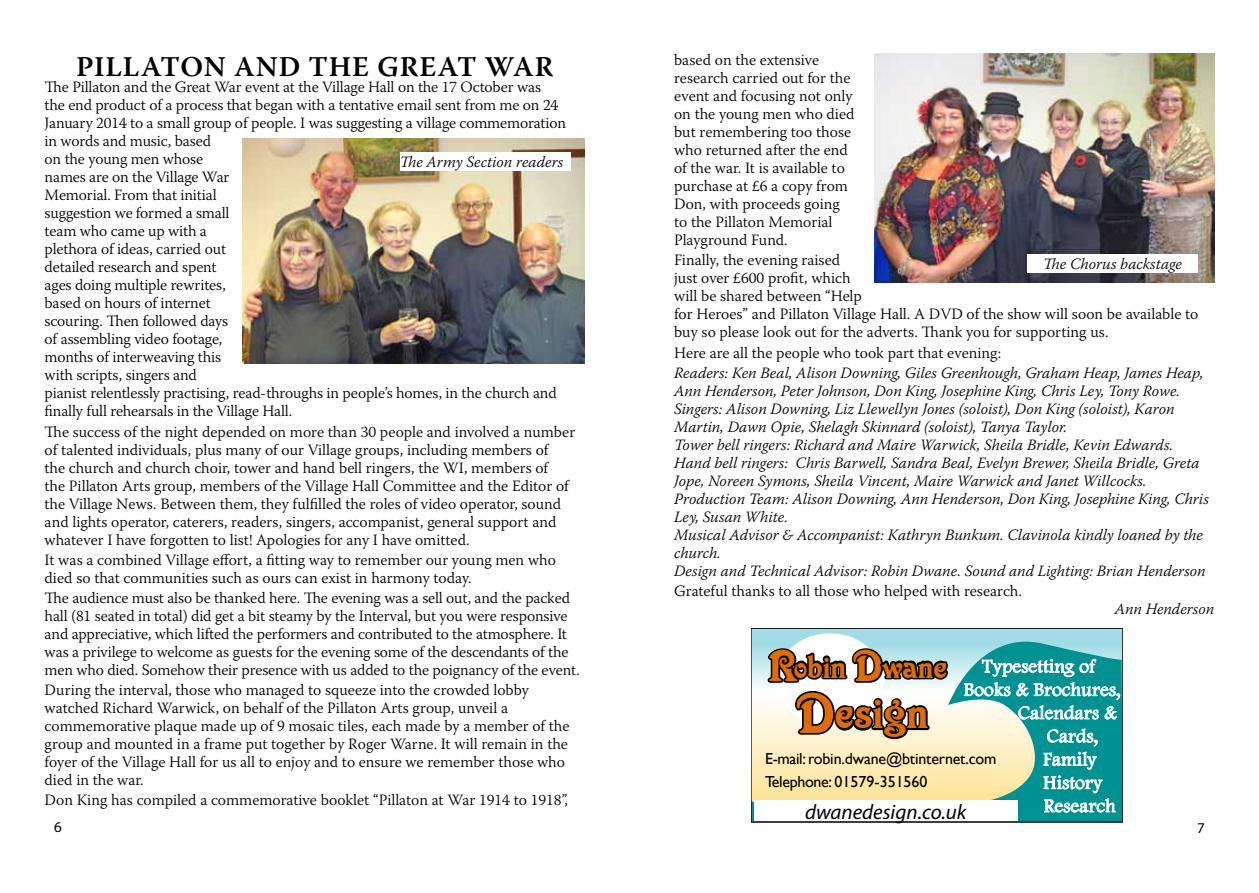
<style>
.page{position:relative;width:1259px;height:893px;background:#fff}
.page>*{position:absolute;margin:0;border:0;box-sizing:border-box;transform-origin:0 0}
.t1{font:47.85px "Victorian D";letter-spacing:.01em;color:#e06c08}
.t2{font:34.2px "Victorian D";color:#e06c08}
.t3{font:600 28.5px "Warnock Pro";letter-spacing:.03em;color:#000}
.t4{font:italic 21px "Myriad Pro";color:#000}
.t5{font:19.35px "Footlight MT Light";letter-spacing:.01em;color:#fff}
.t6{font:15.9px/22.8px "Gill Sans";letter-spacing:-.01em;color:#000}
.t7{font:300 15.75px/18px "Warnock Pro";color:#000}
.t8{font:italic 300 15.75px/18px "Warnock Pro";color:#000}
.t9{font:15px "Myriad Pro";color:#000}
.t10{font:11.4px "Gill Sans";color:#000}
.s1{font-size:45.6px}
.s2{font-size:59.25px}
</style>
<div class="page">
<img style="left:242px;top:138px;width:343px;height:226px">
<img style="left:874px;top:54px;width:340px;height:229px">
<svg style="left:753px;top:630px;width:367px;height:190px;background:#b7d6bb"></svg>
<svg style="left:964px;top:659px;width:156px;height:60px;background:#4fb2b3"></svg>
<svg style="left:1043px;top:728px;width:72px;height:84px;background:#36a8a9"></svg>
<svg style="left:764px;top:635px;width:186px;height:133px"></svg>
<div style="left:751px;top:628px;width:371px;height:194px;border:1px solid #000"></div>
<div style="left:754px;top:801px;width:263px;height:20px;background:#fff"></div>
<div style="left:400px;top:152px;width:170px;height:18px;background:#fff"></div>
<div style="left:1027px;top:254px;width:171px;height:18px;background:#fff"></div>
<p class="t7" style="left:674px;top:51px;width:182px">based on the extensive research carried out for the event and focusing not only on the young men who died but remembering too those who returned after the end of the war. It is available to purchase at £6 a copy from<br>Don, with proceeds going to the Pillaton Memorial<br>Playground Fund.</p>
<p class="t7" style="left:674px;top:251px;width:525px">Finally, the evening raised<br>just over £600 profit, which<br>will be shared between “Help<br>for Heroes” and Pillaton Village Hall. A DVD of the show will soon be available to buy so please look out for the adverts. Thank you for supporting us.</p>
<p class="t7" style="left:674px;top:343px;width:328px">Here are all the people who took part that evening:</p>
<p class="t8" style="left:674px;top:363px;width:536px">Readers: Ken Beal, Alison Downing, Giles Greenhough, Graham Heap, James Heap, Ann Henderson, Peter Johnson, Don King, Josephine King, Chris Ley, Tony Rowe.<br>Singers: Alison Downing, Liz Llewellyn Jones (soloist), Don King (soloist), Karon Martin, Dawn Opie, Shelagh Skinnard (soloist), Tanya Taylor.<br>Tower bell ringers: Richard and Maire Warwick, Sheila Bridle, Kevin Edwards.<br>Hand bell ringers: Chris Barwell, Sandra Beal, Evelyn Brewer, Sheila Bridle, Greta Jope, Noreen Symons, Sheila Vincent, Maire Warwick and Janet Willcocks.<br>Production Team: Alison Downing, Ann Henderson, Don King, Josephine King, Chris Ley, Susan White.<br>Musical Advisor &amp; Accompanist: Kathryn Bunkum. Clavinola kindly loaned by the church.<br>Design and Technical Advisor: Robin Dwane. Sound and Lighting: Brian Henderson</p>
<p class="t7" style="left:674px;top:581px;width:349px">Grateful thanks to all those who helped with research.</p>
<p class="t8" style="left:1114px;top:599px;width:101px">Ann Henderson</p>
<h2 class="t2" style="left:768px;top:649px;width:180px"><span class="s1">R</span>obin <span class="s1">D</span>wane</h2>
<h3 class="t3" style="left:76px;top:50px;width:479px">PILLATON AND THE GREAT WAR</h3>
<p class="t7" style="left:45px;top:78px;width:523px">The Pillaton and the Great War event at the Village Hall on the 17 October was<br>the end product of a process that began with a tentative email sent from me on 24<br>January 2014 to a small group of people. I was suggesting a village commemoration in words and music, based<br>on the young men whose<br>names are on the Village War<br>Memorial. From that initial<br>suggestion we formed a small<br>team who came up with a<br>plethora of ideas, carried out<br>detailed research and spent<br>ages doing multiple rewrites,<br>based on hours of internet<br>scouring. Then followed days<br>of assembling video footage,<br>months of interweaving this<br>with scripts, singers and<br>pianist relentlessly practising, read-throughs in people’s homes, in the church and finally full rehearsals in the Village Hall.</p>
<p class="t7" style="left:45px;top:422px;width:532px">The success of the night depended on more than 30 people and involved a number of talented individuals, plus many of our Village groups, including members of<br>the church and church choir, tower and hand bell ringers, the WI, members of<br>the Pillaton Arts group, members of the Village Hall Committee and the Editor of the Village News. Between them, they fulfilled the roles of video operator, sound and lights operator, caterers, readers, singers, accompanist, general support and whatever I have forgotten to list! Apologies for any I have omitted.</p>
<p class="t7" style="left:45px;top:550px;width:513px">It was a combined Village effort, a fitting way to remember our young men who died so that communities such as ours can exist in harmony today.</p>
<p class="t7" style="left:45px;top:588px;width:536px">The audience must also be thanked here. The evening was a sell out, and the packed hall (81 seated in total) did get a bit steamy by the Interval, but you were responsive and appreciative, which lifted the performers and contributed to the atmosphere. It was a privilege to welcome as guests for the evening some of the descendants of the men who died. Somehow their presence with us added to the poignancy of the event.</p>
<p class="t7" style="left:45px;top:681px;width:526px">During the interval, those who managed to squeeze into the crowded lobby watched Richard Warwick, on behalf of the Pillaton Arts group, unveil a commemorative plaque made up of 9 mosaic tiles, each made by a member of the group and mounted in a frame put together by Roger Warne. It will remain in the foyer of the Village Hall for us all to enjoy and to ensure we remember those who died in the war.</p>
<p class="t7" style="left:45px;top:791px;width:525px">Don King has compiled a commemorative booklet “Pillaton at War 1914 to 1918”,</p>
<p class="t8" style="left:400px;top:152px;width:165px">The Army Section readers</p>
<p class="t8" style="left:1043px;top:254px;width:140px">The Chorus backstage</p>
<p class="t5" style="left:982px;top:655px;width:115px">Typesetting of</p>
<p class="t5" style="left:963px;top:678px;width:158px">Books &amp; Brochures,</p>
<p class="t5" style="left:1018px;top:701px;width:100px">Calendars &amp;</p>
<p class="t5" style="left:1046px;top:724px;width:52px">Cards,</p>
<p class="t5" style="left:1043px;top:748px;width:55px">Family</p>
<p class="t5" style="left:1043px;top:771px;width:60px">History</p>
<p class="t10" style="left:760px;top:805px;width:253px">9 Barton Meadow, Pillaton, Saltash, Cornwall, PL12 6SE</p>
<h1 class="t1" style="left:797px;top:688px;width:133px"><span class="s2">D</span>esign</h1>
<p class="t6" style="left:765px;top:748px;width:233px">E-mail: robin.dwane@btinternet.com<br>Telephone: 01579-351560</p>
<p class="t5" style="left:1044px;top:794px;width:73px">Research</p>
<h3 class="t4" style="left:805px;top:800px;width:163px">dwanedesign.co.uk</h3>
<p class="t9" style="left:54px;top:819px;width:9px">6</p>
<p class="t9" style="left:1197px;top:820px;width:9px">7</p>
</div>
